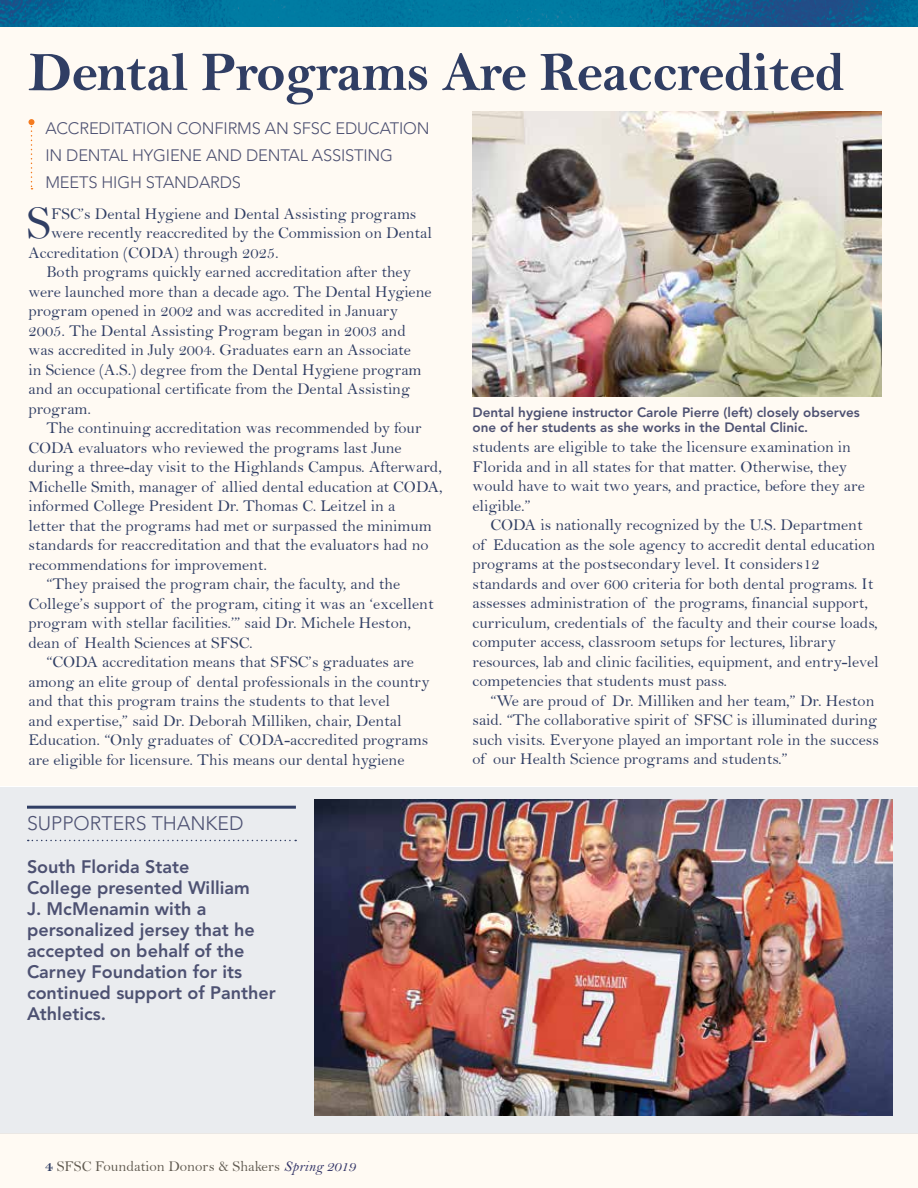
<style>
.page{position:relative;width:918px;height:1188px;background:#fff}
.page>*{position:absolute;margin:0;border:0;box-sizing:border-box;transform-origin:0 0}
.Headline_Bell_27_pt{font:55.5px "Bell MT Bold";letter-spacing:-.02em;color:#303e64}
.t1{font:47.25px "Bell";color:#303e64}
.Cutline_Avenir_9pt_h{font:300 19.5px "Avenir LT Std";color:#4d5172}
.Cutline_Avenir_9pt_h-2{font:800 18px/21px "Avenir LT Std";color:#4d5172}
.t2{font:16.5px/19.5px "Bell";color:#303e64}
.Cutline_Avenir_9pt_h-3{font:300 16.5px/27px "Avenir LT Std";letter-spacing:-.01em;color:#4d5172}
.t3{font:15px "Bell";color:#605a50}
.Cutline_Avenir_9pt_h-4{font:800 13.5px/15px "Avenir LT Std";color:#4d5172}
.s1{font-family:"Bell MT Bold";color:#303e64}
.s2{font-family:"Bell MT Italic";color:#323467}
</style>
<div class="page">
<div style="left:0;top:1134px;width:918px;height:54px;background:#fffaf3"></div>
<div style="left:0;top:0;width:918px;height:785px;background:#fffaf3"></div>
<img style="left:0;top:0;width:918px;height:27px">
<svg style="left:28px;top:119px;width:6px;height:70px"></svg>
<img style="left:472px;top:112px;width:409px;height:284px">
<div style="left:0;top:787px;width:918px;height:347px;background:#eaecef"></div>
<img style="left:314px;top:800px;width:579px;height:316px">
<hr style="left:27px;top:806px;width:269px;height:3px;background:#303e64">
<svg style="left:28px;top:840px;width:268px;height:1px"></svg>
<p class="Headline_Bell_27_pt" style="left:28px;top:39px;width:818px">Dental Programs Are Reaccredited</p>
<p class="Cutline_Avenir_9pt_h-3" style="left:45px;top:114px;width:386px">ACCREDITATION CONFIRMS AN SFSC EDUCATION<br>IN DENTAL HYGIENE AND DENTAL ASSISTING<br>MEETS HIGH STANDARDS</p>
<p class="t1" style="left:27px;top:195px;width:26px">S</p>
<p class="t2" style="left:51px;top:203px;width:367px">FSC’s Dental Hygiene and Dental Assisting programs</p>
<p class="t2" style="left:51px;top:223px;width:382px">were recently reaccredited by the Commission on Dental</p>
<p class="t2" style="left:28px;top:242px;width:252px">Accreditation (CODA) through 2025.</p>
<p class="t2" style="left:28px;top:262px;width:404px;text-indent:18px">Both programs quickly earned accreditation after they were launched more than a decade ago. The Dental Hygiene program opened in 2002 and was accredited in January 2005. The Dental Assisting Program began in 2003 and was accredited in July 2004. Graduates earn an Associate<br>in Science (A.S.) degree from the Dental Hygiene program and an occupational certificate from the Dental Assisting program.</p>
<p class="t2" style="left:28px;top:418px;width:416px;text-indent:18px">The continuing accreditation was recommended by four CODA evaluators who reviewed the programs last June during a three-day visit to the Highlands Campus. Afterward, Michelle Smith, manager of allied dental education at CODA, informed College President Dr. Thomas C. Leitzel in a<br>letter that the programs had met or surpassed the minimum standards for reaccreditation and that the evaluators had no recommendations for improvement.</p>
<p class="t2" style="left:28px;top:574px;width:407px;text-indent:18px">“They praised the program chair, the faculty, and the College’s support of the program, citing it was an ‘excellent program with stellar facilities.’” said Dr. Michele Heston, dean of Health Sciences at SFSC.</p>
<p class="t2" style="left:28px;top:652px;width:403px;text-indent:18px">“CODA accreditation means that SFSC’s graduates are among an elite group of dental professionals in the country and that this program trains the students to that level<br>and expertise,” said Dr. Deborah Milliken, chair, Dental Education. “Only graduates of CODA-accredited programs are eligible for licensure. This means our dental hygiene</p>
<p class="Cutline_Avenir_9pt_h" style="left:27px;top:812px;width:218px">SUPPORTERS THANKED</p>
<p class="Cutline_Avenir_9pt_h-2" style="left:27px;top:856px;width:250px">South Florida State<br>College presented William<br>J. McMenamin with a personalized jersey that he accepted on behalf of the<br>Carney Foundation for its continued support of Panther<br>Athletics.</p>
<p class="Cutline_Avenir_9pt_h-4" style="left:472px;top:404px;width:389px">Dental hygiene instructor Carole Pierre (left) closely observes one of her students as she works in the Dental Clinic.</p>
<p class="t2" style="left:472px;top:437px;width:394px">students are eligible to take the licensure examination in Florida and in all states for that matter. Otherwise, they would have to wait two years, and practice, before they are eligible.”</p>
<p class="t2" style="left:472px;top:515px;width:408px;text-indent:18px">CODA is nationally recognized by the U.S. Department of Education as the sole agency to accredit dental education programs at the postsecondary level. It considers12 standards and over 600 criteria for both dental programs. It assesses administration of the programs, financial support, curriculum, credentials of the faculty and their course loads, computer access, classroom setups for lectures, library resources, lab and clinic facilities, equipment, and entry-level competencies that students must pass.</p>
<p class="t2" style="left:472px;top:691px;width:408px;text-indent:18px">“We are proud of Dr. Milliken and her team,” Dr. Heston said. “The collaborative spirit of SFSC is illuminated during such visits. Everyone played an important role in the success of our Health Science programs and students.”</p>
<p class="t3" style="left:45px;top:1157px;width:312px"><span class="s1">4</span> SFSC Foundation Donors &amp; Shakers <span class="s2">Spring 2019</span></p>
</div>
